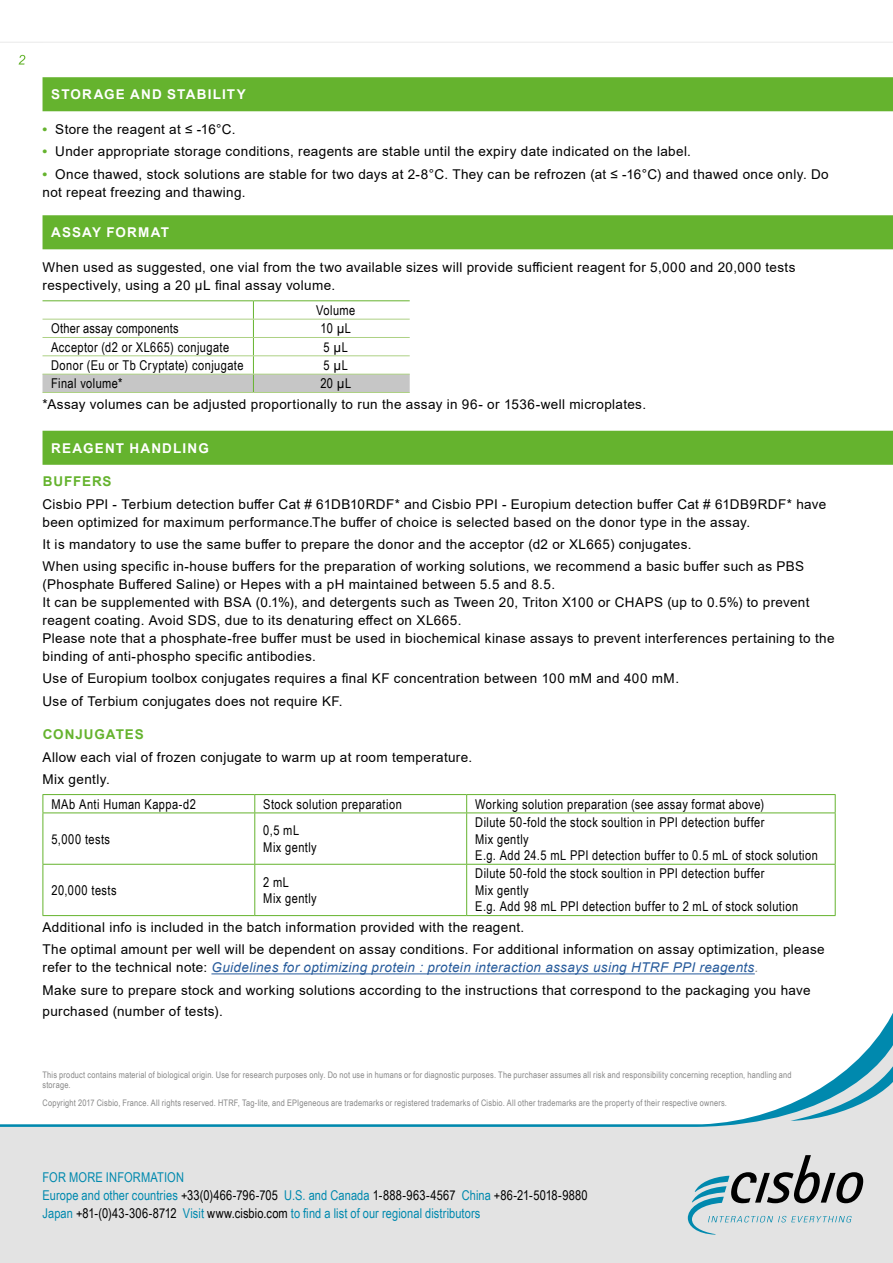
<style>
.page{position:relative;width:893px;height:1263px;background:#fff}
.page>*{position:absolute;margin:0;border:0;box-sizing:border-box;transform-origin:0 0}
.t1{font:13.5px/18px "Arial";letter-spacing:.025em;color:#000}
.t2{font:13.5px/16.5px "Arial Narrow";letter-spacing:.03em;color:#000}
.t3{font:13.5px/18px "Arial Narrow";letter-spacing:.005em;color:#0089ae}
.t4{font:700 13.5px "Arial";letter-spacing:.09em;color:#fff}
.t5{font:700 13.5px "Arial";letter-spacing:.065em;color:#65b32e}
.t6{font:9px/10.5px "Arial Narrow";letter-spacing:.025em;color:#878787}
.s1{font-weight:700;color:#65b32e}
.s2{color:#fff}
.s3{font-style:italic;color:#275b9b}
.s4{font-style:italic;color:#878787}
.s5{color:#000}
</style>
<div class="page">
<svg style="left:0;top:42px;width:893px;height:1px"></svg>
<div style="left:0;top:1127px;width:893px;height:136px;background:#e3e3e3"></div>
<svg style="left:0;top:1013px;width:893px;height:114px"></svg>
<svg style="left:688px;top:1155px;width:175px;height:79px;background:#b7bfc1"></svg>
<svg style="left:19px;top:55px;width:6px;height:10px"></svg>
<div style="left:43px;top:77px;width:850px;height:34px;background:#65b32e"></div>
<div style="left:43px;top:215px;width:850px;height:34px;background:#65b32e"></div>
<div style="left:43px;top:431px;width:850px;height:34px;background:#65b32e"></div>
<hr style="left:211px;top:973px;width:544px;height:1px;background:#275b9b">
<hr style="left:43px;top:300px;width:210px;height:1px;background:#65b32e">
<hr style="left:253px;top:300px;width:157px;height:1px;background:#65b32e">
<svg style="left:43px;top:301px;width:367px;height:91px"></svg>
<hr style="left:43px;top:319px;width:210px;height:1px;background:#aed184">
<hr style="left:253px;top:319px;width:157px;height:1px;background:#aed184">
<hr style="left:43px;top:337px;width:210px;height:1px;background:#aed184">
<hr style="left:253px;top:337px;width:157px;height:1px;background:#aed184">
<hr style="left:43px;top:355px;width:210px;height:1px;background:#aed184">
<hr style="left:253px;top:355px;width:157px;height:1px;background:#aed184">
<hr style="left:43px;top:374px;width:210px;height:1px;background:#aed184">
<hr style="left:253px;top:374px;width:157px;height:1px;background:#aed184">
<hr style="left:43px;top:392px;width:210px;height:1px;background:#aed184">
<hr style="left:253px;top:392px;width:157px;height:1px;background:#aed184">
<svg style="left:44px;top:795px;width:791px;height:120px"></svg>
<hr style="left:43px;top:794px;width:212px;height:1px;background:#65b32e">
<svg style="left:43px;top:795px;width:1px;height:17px"></svg>
<hr style="left:255px;top:794px;width:212px;height:1px;background:#65b32e">
<svg style="left:254px;top:795px;width:1px;height:17px"></svg>
<hr style="left:467px;top:794px;width:369px;height:1px;background:#65b32e">
<svg style="left:466px;top:795px;width:1px;height:17px"></svg>
<svg style="left:835px;top:795px;width:1px;height:17px"></svg>
<hr style="left:43px;top:812px;width:212px;height:1px;background:#65b32e">
<hr style="left:43px;top:813px;width:1px;height:51px;background:#65b32e">
<hr style="left:255px;top:812px;width:212px;height:1px;background:#65b32e">
<hr style="left:254px;top:813px;width:1px;height:51px;background:#65b32e">
<hr style="left:467px;top:812px;width:369px;height:1px;background:#65b32e">
<hr style="left:466px;top:813px;width:1px;height:51px;background:#65b32e">
<hr style="left:835px;top:813px;width:1px;height:51px;background:#65b32e">
<hr style="left:43px;top:864px;width:212px;height:1px;background:#65b32e">
<hr style="left:43px;top:865px;width:1px;height:50px;background:#65b32e">
<hr style="left:255px;top:864px;width:212px;height:1px;background:#65b32e">
<hr style="left:254px;top:865px;width:1px;height:50px;background:#65b32e">
<hr style="left:467px;top:864px;width:369px;height:1px;background:#65b32e">
<hr style="left:466px;top:865px;width:1px;height:50px;background:#65b32e">
<hr style="left:835px;top:865px;width:1px;height:50px;background:#65b32e">
<hr style="left:43px;top:915px;width:212px;height:1px;background:#65b32e">
<hr style="left:255px;top:915px;width:212px;height:1px;background:#65b32e">
<hr style="left:467px;top:915px;width:369px;height:1px;background:#65b32e">
<p class="t4" style="left:51px;top:85px;width:196px">STORAGE AND STABILITY</p>
<p class="t1" style="left:43px;top:120px;width:195px"><span class="s1">•</span> Store the reagent at ≤ -16°C.</p>
<p class="t1" style="left:43px;top:143px;width:650px"><span class="s1">•</span> Under appropriate storage conditions, reagents are stable until the expiry date indicated on the label.</p>
<p class="t1" style="left:43px;top:165px;width:788px"><span class="s1">•</span> Once thawed, stock solutions are stable for two days at 2-8°C. They can be refrozen (at ≤ -16°C) and thawed once only. Do not repeat freezing and thawing.<span class="s2">REA</span></p>
<p class="t4" style="left:51px;top:223px;width:119px">ASSAY FORMAT</p>
<p class="t1" style="left:43px;top:258px;width:754px">When used as suggested, one vial from the two available sizes will provide sufficient reagent for 5,000 and 20,000 tests respectively, using a 20 μL final assay volume.</p>
<p class="t2" style="left:316px;top:301px;width:41px">Volume</p>
<p class="t2" style="left:51px;top:320px;width:129px">Other assay components</p>
<p class="t2" style="left:320px;top:320px;width:32px">10 µL</p>
<p class="t2" style="left:51px;top:338px;width:180px">Acceptor (d2 or XL665) conjugate</p>
<p class="t2" style="left:324px;top:338px;width:26px">5 µL</p>
<p class="t2" style="left:51px;top:356px;width:194px">Donor (Eu or Tb Cryptate) conjugate</p>
<p class="t2" style="left:324px;top:356px;width:26px">5 µL</p>
<p class="t2" style="left:51px;top:375px;width:73px">Final volume*</p>
<p class="t2" style="left:320px;top:375px;width:32px">20 µL</p>
<p class="t1" style="left:43px;top:395px;width:605px">*Assay volumes can be adjusted proportionally to run the assay in 96- or 1536-well microplates.</p>
<p class="t4" style="left:51px;top:438px;width:159px">REAGENT HANDLING</p>
<p class="t5" style="left:43px;top:472px;width:70px">BUFFERS</p>
<p class="t1" style="left:43px;top:495px;width:785px">Cisbio PPI - Terbium detection buffer Cat # 61DB10RDF* and Cisbio PPI - Europium detection buffer Cat # 61DB9RDF* have been optimized for maximum performance.The buffer of choice is selected based on the donor type in the assay.</p>
<p class="t1" style="left:43px;top:533px;width:763px;line-height:22.2px">It is mandatory to use the same buffer to prepare the donor and the acceptor (d2 or XL665) conjugates.<br>When using specific in-house buffers for the preparation of working solutions, we recommend a basic buffer such as PBS</p>
<p class="t1" style="left:43px;top:575px;width:794px">(Phosphate Buffered Saline) or Hepes with a pH maintained between 5.5 and 8.5.<br>It can be supplemented with BSA (0.1%), and detergents such as Tween 20, Triton X100 or CHAPS (up to 0.5%) to prevent reagent coating. Avoid SDS, due to its denaturing effect on XL665.<br>Please note that a phosphate-free buffer must be used in biochemical kinase assays to prevent interferences pertaining to the binding of anti-phospho specific antibodies.</p>
<p class="t1" style="left:43px;top:667px;width:638px;line-height:22.2px">Use of Europium toolbox conjugates requires a final KF concentration between 100 mM and 400 mM.<br>Use of Terbium conjugates does not require KF.</p>
<p class="t5" style="left:43px;top:725px;width:102px">CONJUGATES</p>
<p class="t1" style="left:43px;top:746px;width:431px;line-height:22.2px">Allow each vial of frozen conjugate to warm up at room temperature.<br>Mix gently.</p>
<p class="t2" style="left:51px;top:795px;width:146px">MAb Anti Human Kappa-d2</p>
<p class="t2" style="left:263px;top:795px;width:140px">Stock solution preparation</p>
<p class="t2" style="left:475px;top:795px;width:290px">Working solution preparation (see assay format above)</p>
<p class="t2" style="left:51px;top:830px;width:60px">5,000 tests</p>
<p class="t2" style="left:263px;top:822px;width:55px">0,5 mL<br>Mix gently</p>
<p class="t2" style="left:475px;top:813px;width:344px">Dilute 50-fold the stock soultion in PPI detection buffer<br>Mix gently<br>E.g. Add 24.5 mL PPI detection buffer to 0.5 mL of stock solution</p>
<p class="t2" style="left:51px;top:881px;width:67px">20,000 tests</p>
<p class="t2" style="left:263px;top:873px;width:55px">2 mL<br>Mix gently</p>
<p class="t2" style="left:475px;top:865px;width:324px">Dilute 50-fold the stock soultion in PPI detection buffer<br>Mix gently<br>E.g. Add 98 mL PPI detection buffer to 2 mL of stock solution</p>
<p class="t1" style="left:43px;top:916px;width:784px;line-height:22.2px">Additional info is included in the batch information provided with the reagent.<br>The optimal amount per well will be dependent on assay conditions. For additional information on assay optimization, please</p>
<p class="t1" style="left:43px;top:956px;width:770px;line-height:22.2px">refer to the technical note: <span class="s3">Guidelines for optimizing protein : protein interaction assays using HTRF PPI reagents</span><span class="s4">.<br></span>Make sure to prepare stock and working solutions according to the instructions that correspond to the packaging you have</p>
<p class="t1" style="left:43px;top:1002px;width:182px">purchased (number of tests).</p>
<p class="t6" style="left:43px;top:1069px;width:751px">This product contains material of biological origin. Use for research purposes only. Do not use in humans or for diagnostic purposes. The purchaser assumes all risk and responsibility concerning reception, handling and storage.</p>
<p class="t6" style="left:43px;top:1097px;width:686px">Copyright 2017 Cisbio, France. All rights reserved. HTRF, Tag-lite, and EPIgeneous are trademarks or registered trademarks of Cisbio. All other trademarks are the property of their respective owners.</p>
<p class="t3" style="left:43px;top:1168px;width:547px">FOR MORE INFORMATION<br>Europe and other countries <span class="s5">+33(0)466-796-705</span> U.S. and Canada <span class="s5">1-888-963-4567</span> China <span class="s5">+86-21-5018-9880<br></span>Japan <span class="s5">+81-(0)43-306-8712</span> Visit <span class="s5">www.cisbio.com</span> to find a list of our regional distributors</p>
</div>
